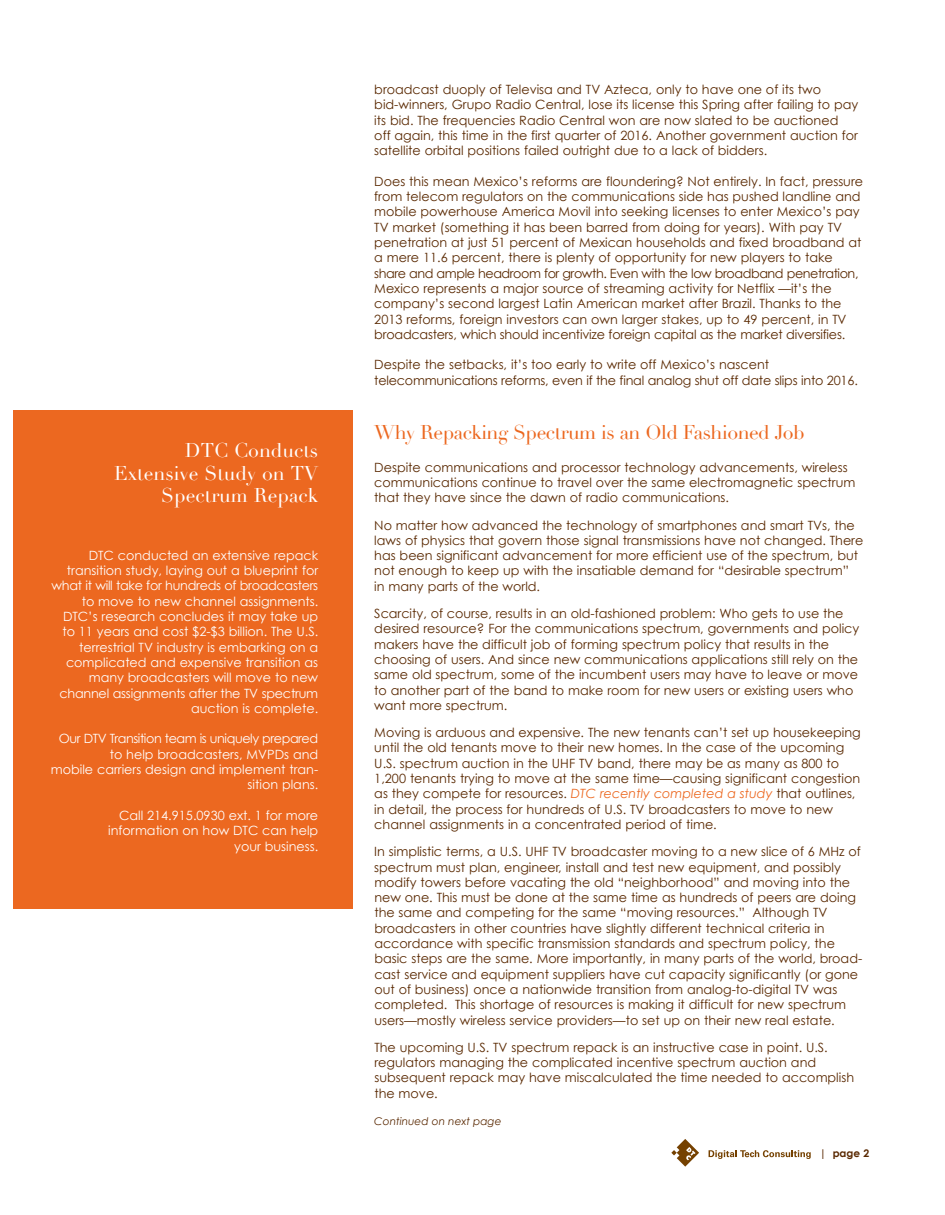
<style>
.page{position:relative;width:945px;height:1215px;background:#fff}
.page>*{position:absolute;margin:0;border:0;box-sizing:border-box;transform-origin:0 0}
.t1{font:19.5px/22.5px "Didot";color:#fff;text-align:right}
.t2{font:19.5px "Didot";letter-spacing:-.025em;color:#ec6820}
.t3{font:12.75px/15.3px "Century Gothic";color:#592800}
.t4{font:12.75px/15.3px "Century Gothic";color:#fff;text-align:right}
.t5{font:italic 10.5px "Century Gothic";color:#592800}
.t6{font:700 10.5px "Century Gothic";color:#592800}
.s1{font-style:italic;color:#ec6820}
</style>
<div class="page">
<svg style="left:671px;top:1139px;width:28px;height:28px"></svg>
<svg style="left:709px;top:1150px;width:102px;height:9px"></svg>
<div style="left:14px;top:410px;width:339px;height:499px;background:#ec6820"></div>
<h1 class="t1" style="left:114px;top:440px;width:206px">DTC Conducts<br>Extensive Study on TV<br>Spectrum Repack</h1>
<p class="t4" style="left:52px;top:547px;width:268px">DTC conducted an extensive repack transition study, laying out a blueprint for what it will take for hundreds of broadcasters to move to new channel assignments.<br>DTC’s research concludes it may take up to 11 years and cost $2-$3 billion. The U.s. terrestrial TV industry is embarking on a complicated and expensive transition as many broadcasters will move to new channel assignments after the TV spectrum auction is complete.</p>
<p class="t4" style="left:51px;top:731px;width:269px">our DTV Transition team is uniquely prepared to help broadcasters, MVPDs and<br>mobile carriers design and implement tran&shy;sition plans.</p>
<p class="t4" style="left:108px;top:807px;width:212px">Call 214.915.0930 ext. 1 for more information on how DTC can help your business.</p>
<p class="t3" style="left:374px;top:81px;width:486px">broadcast duoply of Televisa and TV Azteca, only to have one of its two bid-winners, Grupo radio Central, lose its license this spring after failing to pay its bid. The frequencies radio Central won are now slated to be auctioned<br>off again, this time in the first quarter of 2016. Another government auction for satellite orbital positions failed outright due to a lack of bidders.</p>
<p class="t3" style="left:374px;top:173px;width:490px">Does this mean Mexico’s reforms are floundering? Not entirely. In fact, pressure from telecom regulators on the communications side has pushed landline and mobile powerhouse America Movil into seeking licenses to enter Mexico’s pay TV market (something it has been barred from doing for years). With pay TV penetration at just 51 percent of Mexican households and fixed broadband at a mere 11.6 percent, there is plenty of opportunity for new players to take share and ample headroom for growth. even with the low broadband penetration, Mexico represents a major source of streaming activity for Netflix —it’s the company’s second largest Latin American market after Brazil. Thanks to the 2013 reforms, foreign investors can own larger stakes, up to 49 percent, in TV broadcasters, which should incentivize foreign capital as the market diversifies.</p>
<p class="t3" style="left:374px;top:357px;width:485px">Despite the setbacks, it’s too early to write off Mexico’s nascent telecommunications reforms, even if the final analog shut off date slips into 2016.</p>
<h1 class="t2" style="left:374px;top:421px;width:432px">Why Repacking Spectrum is an Old Fashioned Job</h1>
<p class="t3" style="left:374px;top:459px;width:483px">Despite communications and processor technology advancements, wireless communications continue to travel over the same electromagnetic spectrum that they have since the dawn of radio communications.</p>
<p class="t3" style="left:374px;top:517px;width:491px">No matter how advanced the technology of smartphones and smart TVs, the laws of physics that govern those signal transmissions have not changed. There has been significant advancement for more efficient use of the spectrum, but not enough to keep up with the insatiable demand for “desirable spectrum”<br>in many parts of the world.</p>
<p class="t3" style="left:374px;top:605px;width:487px">scarcity, of course, results in an old-fashioned problem: Who gets to use the desired resource? For the communications spectrum, governments and policy makers have the difficult job of forming spectrum policy that results in the choosing of users. And since new communications applications still rely on the same old spectrum, some of the incumbent users may have to leave or move to another part of the band to make room for new users or existing users who want more spectrum.</p>
<p class="t3" style="left:374px;top:724px;width:488px">Moving is arduous and expensive. The new tenants can’t set up housekeeping until the old tenants move to their new homes. In the case of the upcoming U.s. spectrum auction in the UHF TV band, there may be as many as 800 to 1,200 tenants trying to move at the same time—causing significant congestion as they compete for resources. <span class="s1">DTC recently completed a study</span> that outlines, in detail, the process for hundreds of U.s. TV broadcasters to move to new channel assignments in a concentrated period of time.</p>
<p class="t3" style="left:374px;top:844px;width:490px">In simplistic terms, a U.s. UHF TV broadcaster moving to a new slice of 6 MHz of spectrum must plan, engineer, install and test new equipment, and possibly modify towers before vacating the old “neighborhood” and moving into the new one. This must be done at the same time as hundreds of peers are doing the same and competing for the same “moving resources.” Although TV broadcasters in other countries have slightly different technical criteria in accordance with specific transmission standards and spectrum policy, the basic steps are the same. More importantly, in many parts of the world, broad&shy;cast service and equipment suppliers have cut capacity significantly (or gone out of business) once a nationwide transition from analog-to-digital TV was completed. This shortage of resources is making it difficult for new spectrum users—mostly wireless service providers—to set up on their new real estate.</p>
<p class="t3" style="left:374px;top:1039px;width:481px">The upcoming U.s. TV spectrum repack is an instructive case in point. U.s. regulators managing the complicated incentive spectrum auction and subsequent repack may have miscalculated the time needed to accomplish the move.</p>
<p class="t5" style="left:374px;top:1114px;width:129px">Continued on next page</p>
<p class="t6" style="left:820px;top:1146px;width:51px">| page 2</p>
</div>
